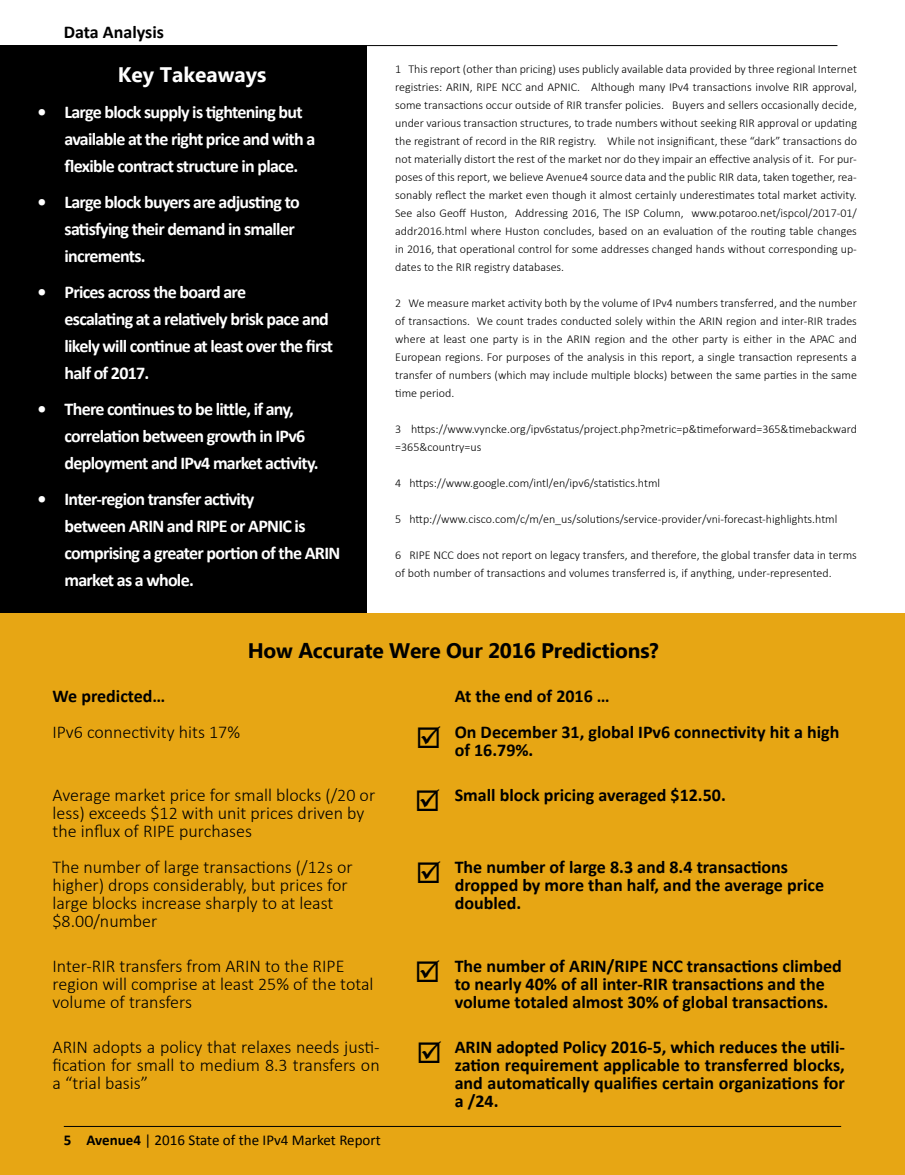
<style>
.page{position:relative;width:905px;height:1175px;background:#fff}
.page>*{position:absolute;margin:0;border:0;box-sizing:border-box;transform-origin:0 0}
.t1{font:700 21px "Ebrima";letter-spacing:-.01em;color:#000}
.t2{font:700 21px "Ebrima";color:#fff}
.t3{font:700 18px/18px "Calibri";color:#000}
.t4{font:700 18px/27px "Calibri";letter-spacing:-.04em;color:#fff}
.t5{font:300 18px/18px "Calibri";color:#000}
.t6{font:15px "Calibri";color:#000}
.t7{font:300 12px/18px "Calibri";color:#000;text-align:justify}
.s1{font-weight:700}
</style>
<div class="page">
<div style="left:0;top:613px;width:904px;height:561px;background:#e7a614"></div>
<div style="left:0;top:46px;width:366px;height:567px;background:#000"></div>
<hr style="left:64px;top:1126px;width:777px;height:1px;background:#000">
<hr style="left:64px;top:45px;width:773px;height:1px;background:#000">
<h2 class="t3" style="left:64px;top:23px;width:102px">Data Analysis</h2>
<h1 class="t2" style="left:118px;top:59px;width:150px">Key Takeaways</h1>
<h2 class="t4" style="left:64px;top:98px;width:252px;text-indent:-27px">• Large block supply is tightening but available at the right price and with a flexible contract structure in place.</h2>
<h2 class="t4" style="left:64px;top:188px;width:237px;text-indent:-27px">• Large block buyers are adjusting to satisfying their demand in smaller increments.</h2>
<h2 class="t4" style="left:64px;top:278px;width:270px;text-indent:-27px">• Prices across the board are<br>escalating at a relatively brisk pace and likely will continue at least over the first half of 2017.</h2>
<h2 class="t4" style="left:64px;top:395px;width:255px;text-indent:-27px">• There continues to be little, if any, correlation between growth in IPv6 deployment and IPv4 market activity.</h2>
<h2 class="t4" style="left:64px;top:485px;width:277px;text-indent:-27px">• Inter-region transfer activity<br>between ARIN and RIPE or APNIC is comprising a greater portion of the ARIN market as a whole.</h2>
<p class="t7" style="left:395px;top:60px;width:463px">1 This report (other than pricing) uses publicly available data provided by three regional Internet registries: ARIN, RIPE NCC and APNIC. Although many IPv4 transactions involve RIR approval, some transactions occur outside of RIR transfer policies. Buyers and sellers occasionally decide, under various transaction structures, to trade numbers without seeking RIR approval or updating the registrant of record in the RIR registry. While not insignificant, these “dark” transactions do not materially distort the rest of the market nor do they impair an effective analysis of it. For pur&shy;poses of this report, we believe Avenue4 source data and the public RIR data, taken together, rea&shy;sonably reflect the market even though it almost certainly underestimates total market activity.<br>See also Geoff Huston, Addressing 2016, The ISP Column, www.potaroo.net/ispcol/2017-01/ addr2016.html where Huston concludes, based on an evaluation of the routing table changes in 2016, that operational control for some addresses changed hands without corresponding up&shy;dates to the RIR registry databases.</p>
<p class="t7" style="left:395px;top:294px;width:463px">2 We measure market activity both by the volume of IPv4 numbers transferred, and the number of transactions. We count trades conducted solely within the ARIN region and inter-RIR trades where at least one party is in the ARIN region and the other party is either in the APAC and European regions. For purposes of the analysis in this report, a single transaction represents a transfer of numbers (which may include multiple blocks) between the same parties in the same time period.</p>
<p class="t7" style="left:395px;top:420px;width:463px">3 https://www.vyncke.org/ipv6status/project.php?metric=p&amp;timeforward=365&amp;timebackward =365&amp;country=us</p>
<p class="t7" style="left:395px;top:474px;width:266px">4 https://www.google.com/intl/en/ipv6/statistics.html</p>
<p class="t7" style="left:395px;top:510px;width:443px">5 http://www.cisco.com/c/m/en_us/solutions/service-provider/vni-forecast-highlights.html</p>
<p class="t7" style="left:395px;top:546px;width:463px">6 RIPE NCC does not report on legacy transfers, and therefore, the global transfer data in terms of both number of transactions and volumes transferred is, if anything, under-represented.</p>
<h1 class="t1" style="left:248px;top:635px;width:412px">How Accurate Were Our 2016 Predictions?</h1>
<h2 class="t3" style="left:52px;top:687px;width:114px">We predicted…</h2>
<h2 class="t3" style="left:454px;top:687px;width:156px">At the end of 2016 …</h2>
<h2 class="t5" style="left:52px;top:723px;width:189px">IPv6 connectivity hits 17%</h2>
<h2 class="t3" style="left:454px;top:723px;width:386px">On December 31, global IPv6 connectivity hit a high of 16.79%.</h2>
<h2 class="t5" style="left:52px;top:786px;width:324px">Average market price for small blocks (/20 or less) exceeds $12 with unit prices driven by the influx of RIPE purchases</h2>
<h2 class="t3" style="left:454px;top:786px;width:272px">Small block pricing averaged $12.50.</h2>
<h2 class="t5" style="left:52px;top:858px;width:301px">The number of large transactions (/12s or higher) drops considerably, but prices for large blocks increase sharply to at least $8.00/number</h2>
<h2 class="t3" style="left:454px;top:858px;width:371px">The number of large 8.3 and 8.4 transactions dropped by more than half, and the average price doubled.</h2>
<h2 class="t5" style="left:52px;top:957px;width:322px">Inter-RIR transfers from ARIN to the RIPE region will comprise at least 25% of the total volume of transfers</h2>
<h2 class="t3" style="left:454px;top:957px;width:389px">The number of ARIN/RIPE NCC transactions climbed to nearly 40% of all inter-RIR transactions and the volume totaled almost 30% of global transactions.</h2>
<h2 class="t5" style="left:52px;top:1038px;width:329px;text-align:justify">ARIN adopts a policy that relaxes needs justi&shy;fication for small to medium 8.3 transfers on a “trial basis”</h2>
<h2 class="t3" style="left:454px;top:1038px;width:392px;text-align:justify">ARIN adopted Policy 2016-5, which reduces the utili&shy;zation requirement applicable to transferred blocks, and automatically qualifies certain organizations for a /24.</h2>
<p class="t6" style="left:64px;top:1130px;width:318px"><span class="s1">5 Avenue4</span> | 2016 State of the IPv4 Market Report</p>
</div>
